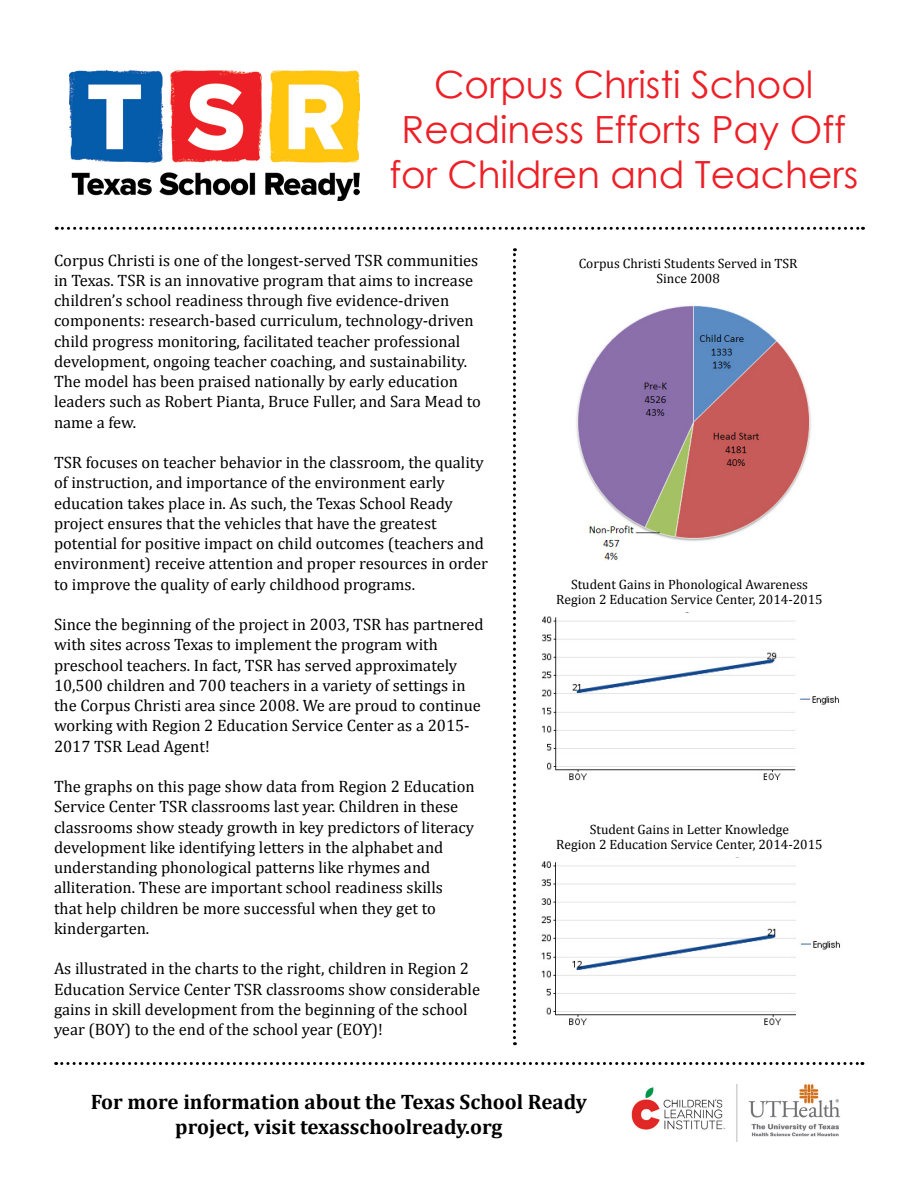
<style>
.page{position:relative;width:918px;height:1188px;background:#fff}
.page>*{position:absolute;margin:0;border:0;box-sizing:border-box;transform-origin:0 0}
.t1{font:37.5px/45px "Century Gothic";color:#ed2027;text-align:center}
.t2{font:700 21px/25.2px "Cambria";color:#000;text-align:center}
.t3{font:16.5px/20.2px "Cambria";color:#000}
.t4{font:13.5px/15px "Cambria";color:#000;text-align:center}
</style>
<div class="page">
<img style="left:69px;top:70px;width:291px;height:131px">
<img style="left:542px;top:616px;width:297px;height:165px">
<img style="left:541px;top:857px;width:299px;height:169px">
<svg style="left:56px;top:227px;width:807px;height:3px"></svg>
<svg style="left:56px;top:1062px;width:807px;height:3px"></svg>
<svg style="left:513px;top:248px;width:3px;height:797px"></svg>
<img style="left:631px;top:1085px;width:210px;height:57px">
<img style="left:576px;top:305px;width:235px;height:255px">
<h1 class="t1" style="left:389px;top:62px;width:470px">Corpus Christi School<br>Readiness Efforts Pay Off for Children and Teachers</h1>
<p class="t3" style="left:54px;top:250px;width:429px">Corpus Christi is one of the longest-served TSR communities in Texas. TSR is an innovative program that aims to increase children’s school readiness through five evidence-driven components: research-based curriculum, technology-driven child progress monitoring, facilitated teacher professional development, ongoing teacher coaching, and sustainability.<br>The model has been praised nationally by early education leaders such as Robert Pianta, Bruce Fuller, and Sara Mead to name a few.</p>
<p class="t3" style="left:54px;top:452px;width:436px">TSR focuses on teacher behavior in the classroom, the quality of instruction, and importance of the environment early education takes place in. As such, the Texas School Ready project ensures that the vehicles that have the greatest potential for positive impact on child outcomes (teachers and environment) receive attention and proper resources in order to improve the quality of early childhood programs.</p>
<p class="t3" style="left:54px;top:614px;width:431px">Since the beginning of the project in 2003, TSR has partnered with sites across Texas to implement the program with preschool teachers. In fact, TSR has served approximately 10,500 children and 700 teachers in a variety of settings in the Corpus Christi area since 2008. We are proud to continue working with Region 2 Education Service Center as a 2015- 2017 TSR Lead Agent!</p>
<p class="t3" style="left:54px;top:776px;width:422px">The graphs on this page show data from Region 2 Education Service Center TSR classrooms last year. Children in these classrooms show steady growth in key predictors of literacy development like identifying letters in the alphabet and understanding phonological patterns like rhymes and alliteration. These are important school readiness skills that help children be more successful when they get to kindergarten.</p>
<p class="t3" style="left:54px;top:958px;width:428px">As illustrated in the charts to the right, children in Region 2<br>Education Service Center TSR classrooms show considerable gains in skill development from the beginning of the school year (BOY) to the end of the school year (EOY)!</p>
<p class="t4" style="left:579px;top:256px;width:221px">Corpus Christi Students Served in TSR<br>Since 2008</p>
<p class="t4" style="left:556px;top:577px;width:268px">Student Gains in Phonological Awareness<br>Region 2 Education Service Center, 2014-2015</p>
<p class="t4" style="left:556px;top:822px;width:268px">Student Gains in Letter Knowledge<br>Region 2 Education Service Center, 2014-2015</p>
<p class="t2" style="left:91px;top:1088px;width:498px">For more information about the Texas School Ready project, visit texasschoolready.org</p>
</div>
